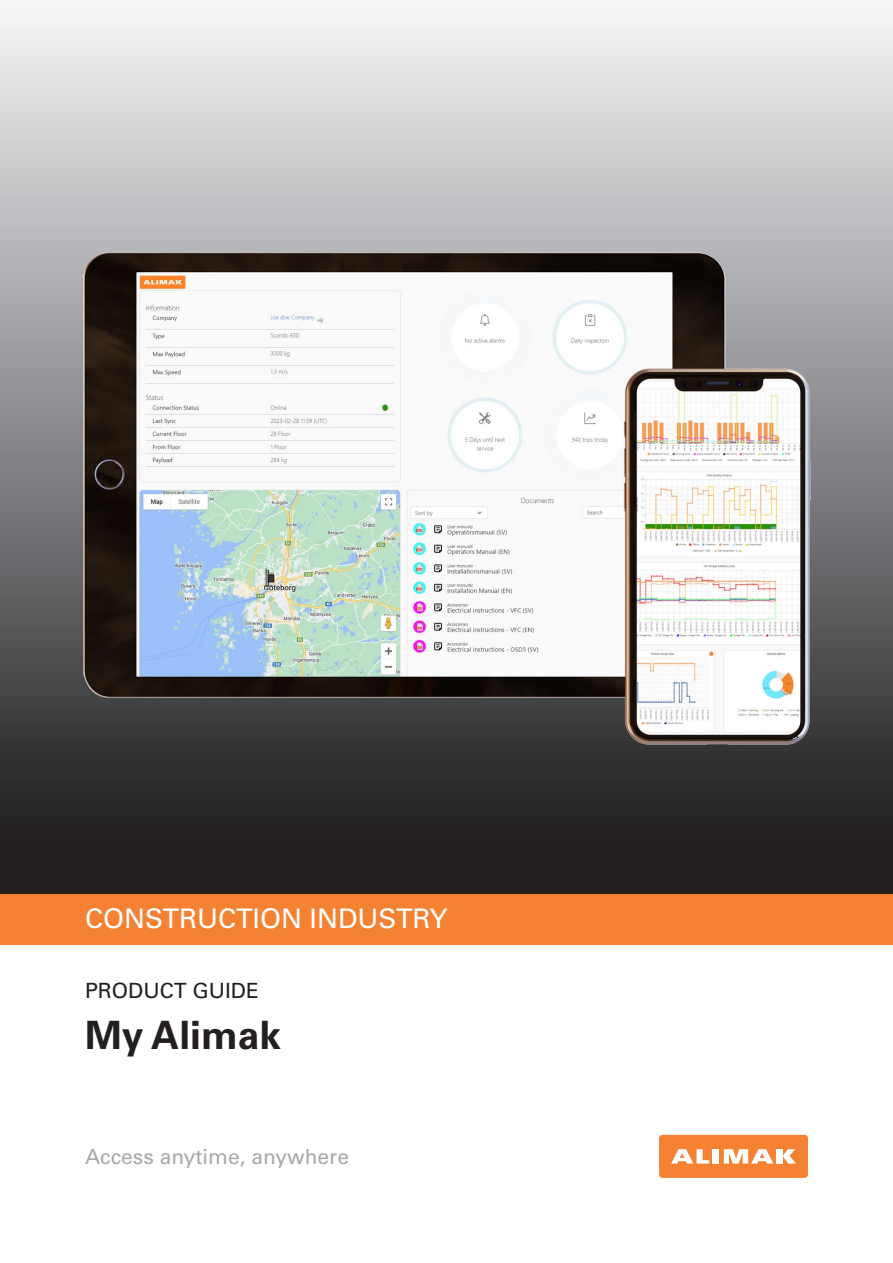
<style>
.page{position:relative;width:893px;height:1263px;background:#fff}
.page>*{position:absolute;margin:0;border:0;box-sizing:border-box;transform-origin:0 0}
.Product_Model{font:700 39px "Univers LT Std";color:#231f20}
.Project_Name_Front_P{font:27px "Univers LT Std";color:#fff}
.Slogan{font:21px "Univers LT Std";color:#a8a9ad}
.Document_type{font:21px "Univers LT Std";color:#231f20}
</style>
<div class="page">
<div style="left:659px;top:1135px;width:149px;height:43px;background:#f48232;border-radius:3px"></div>
<div style="left:713px;top:1149px;width:6px;height:14px;background:#fff"></div>
<div style="left:776px;top:1149px;width:7px;height:14px;background:#fff"></div>
<svg style="left:783px;top:1149px;width:13px;height:14px"></svg>
<svg style="left:671px;top:1149px;width:38px;height:14px"></svg>
<svg style="left:724px;top:1149px;width:49px;height:14px"></svg>
<div style="left:0;top:893px;width:893px;height:51px;background:#f48232"></div>
<div style="left:0;top:0;width:893px;height:893px;background:linear-gradient(to bottom,#f5f7fa,#151315)"></div>
<img style="left:63px;top:230px;width:770px;height:535px">
<p class="Project_Name_Front_P" style="left:85px;top:902px;width:364px">CONSTRUCTION INDUSTRY</p>
<p class="Document_type" style="left:85px;top:978px;width:175px">PRODUCT GUIDE</p>
<p class="Product_Model" style="left:85px;top:1012px;width:198px">My Alimak</p>
<p class="Slogan" style="left:85px;top:1144px;width:266px">Access anytime, anywhere</p>
</div>
